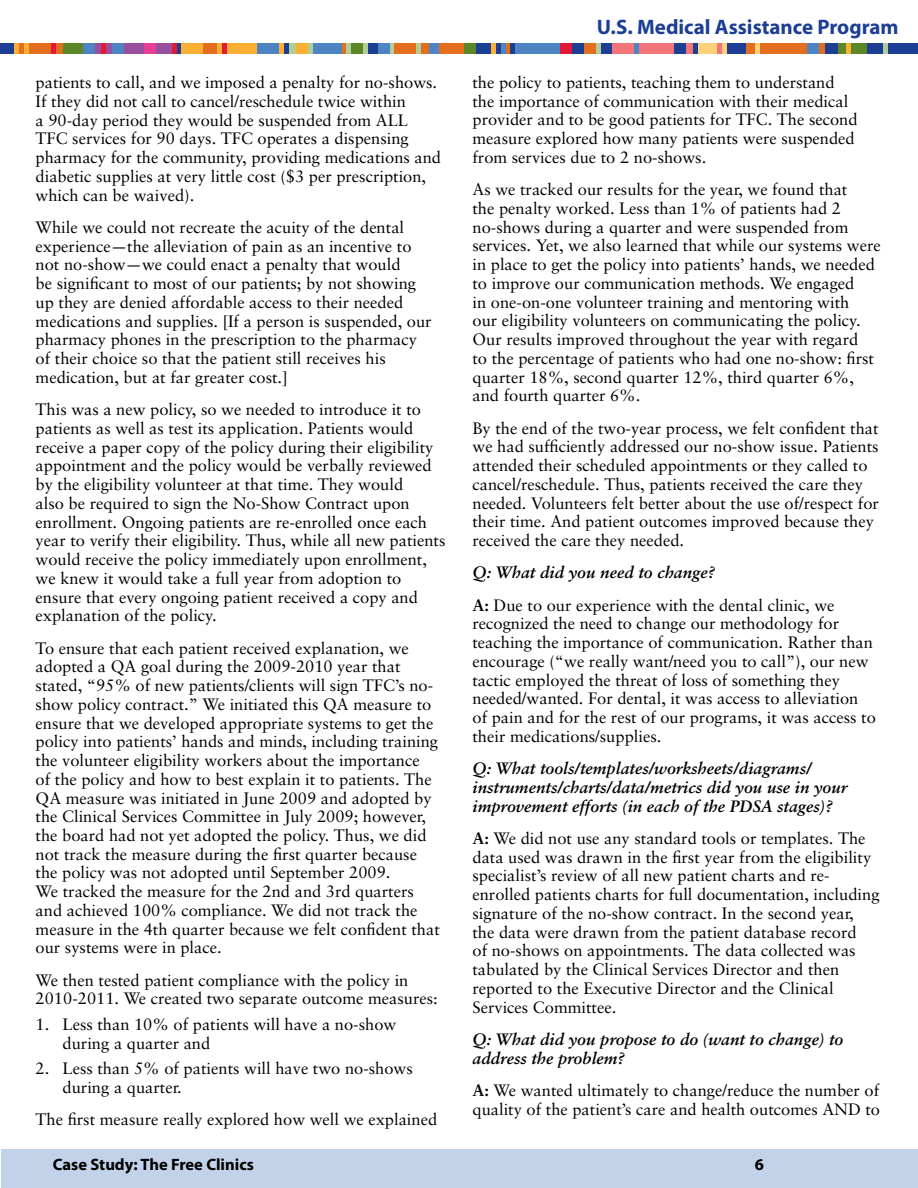
<style>
.page{position:relative;width:918px;height:1188px;background:#fff}
.page>*{position:absolute;margin:0;border:0;box-sizing:border-box;transform-origin:0 0}
.t1{font:700 21px "Myriad Pro";color:#1c3e94}
.t2{font:16.5px/18.8px "Sabon CE";color:#000}
.t3{font:italic 700 16.5px/18.8px "Sabon CE";color:#000}
.t4{font:700 16.5px "Myriad Pro";color:#000}
.s1{font-weight:700;font-style:italic}
.s2{font-weight:700}
</style>
<div class="page">
<svg style="left:0;top:43px;width:918px;height:1px"></svg>
<div style="left:0;top:44px;width:918px;height:10px;background:#1c3e94"></div>
<div style="left:19px;top:44px;width:44px;height:10px;background:#e36f1e"></div>
<div style="left:63px;top:44px;width:22px;height:10px;background:#5c8727"></div>
<div style="left:51px;top:44px;width:5px;height:10px;background:#e31837"></div>
<div style="left:92px;top:44px;width:80px;height:10px;background:#9a4e9e"></div>
<div style="left:613px;top:44px;width:80px;height:10px;background:#f37579"></div>
<div style="left:290px;top:44px;width:78px;height:10px;background:#b4cc95"></div>
<div style="left:206px;top:44px;width:78px;height:10px;background:#fbaf34"></div>
<div style="left:746px;top:44px;width:79px;height:10px;background:#e36f1e"></div>
<div style="left:394px;top:44px;width:78px;height:10px;background:#e36f1e"></div>
<div style="left:257px;top:44px;width:22px;height:10px;background:#4f84c4"></div>
<div style="left:101px;top:44px;width:5px;height:10px;background:#e31837"></div>
<hr style="left:342px;top:44px;width:4px;height:10px;background:#e36f1e">
<hr style="left:506px;top:44px;width:4px;height:10px;background:#e36f1e">
<div style="left:515px;top:44px;width:45px;height:10px;background:#4f84c4"></div>
<hr style="left:390px;top:44px;width:4px;height:10px;background:#b4cc95">
<div style="left:416px;top:44px;width:5px;height:10px;background:#b4cc95"></div>
<div style="left:596px;top:44px;width:5px;height:10px;background:#b4cc95"></div>
<hr style="left:635px;top:44px;width:4px;height:10px;background:#4f84c4">
<div style="left:755px;top:44px;width:5px;height:10px;background:#ffd07b"></div>
<div style="left:501px;top:44px;width:5px;height:10px;background:#4f84c4"></div>
<div style="left:429px;top:44px;width:10px;height:10px;background:#4f84c4"></div>
<hr style="left:491px;top:44px;width:4px;height:10px;background:#fbaf34">
<div style="left:222px;top:44px;width:5px;height:10px;background:#e31837"></div>
<div style="left:172px;top:44px;width:5px;height:10px;background:#e31837"></div>
<hr style="left:25px;top:44px;width:4px;height:10px;background:#fbaf34">
<hr style="left:14px;top:44px;width:4px;height:10px;background:#fbaf34">
<div style="left:144px;top:44px;width:11px;height:10px;background:#e64097"></div>
<div style="left:112px;top:44px;width:11px;height:10px;background:#4f84c4"></div>
<div style="left:83px;top:44px;width:11px;height:10px;background:#4f84c4"></div>
<div style="left:313px;top:44px;width:29px;height:10px;background:#4f84c4"></div>
<div style="left:839px;top:44px;width:28px;height:10px;background:#5c8727"></div>
<div style="left:698px;top:44px;width:29px;height:10px;background:#ffd07b"></div>
<div style="left:351px;top:44px;width:12px;height:10px;background:#5c8727"></div>
<div style="left:378px;top:44px;width:12px;height:10px;background:#4f84c4"></div>
<div style="left:560px;top:44px;width:11px;height:10px;background:#e31837"></div>
<div style="left:464px;top:44px;width:12px;height:10px;background:#5c8727"></div>
<div style="left:674px;top:44px;width:11px;height:10px;background:#1c3e94"></div>
<div style="left:195px;top:44px;width:22px;height:10px;background:#e36f1e"></div>
<div style="left:181px;top:44px;width:22px;height:10px;background:#fbaf34"></div>
<div style="left:296px;top:44px;width:11px;height:10px;background:#fbaf34"></div>
<div style="left:585px;top:44px;width:11px;height:10px;background:#e36f1e"></div>
<div style="left:807px;top:44px;width:12px;height:10px;background:#4f84c4"></div>
<div style="left:846px;top:44px;width:5px;height:10px;background:#fbaf34"></div>
<hr style="left:884px;top:44px;width:4px;height:10px;background:#b4cc95">
<div style="left:717px;top:44px;width:5px;height:10px;background:#f37579"></div>
<div style="left:2px;top:1149px;width:916px;height:39px;background:#c2d2e9"></div>
<p class="t2" style="left:36px;top:73px;width:407px">patients to call, and we imposed a penalty for no-shows.<br>If they did not call to cancel/reschedule twice within<br>a 90-day period they would be suspended from ALL TFC services for 90 days. TFC operates a dispensing pharmacy for the community, providing medications and diabetic supplies at very little cost ($3 per prescription, which can be waived).</p>
<p class="t2" style="left:36px;top:218px;width:398px">While we could not recreate the acuity of the dental experience—the alleviation of pain as an incentive to not no-show—we could enact a penalty that would<br>be significant to most of our patients; by not showing up they are denied affordable access to their needed medications and supplies. [If a person is suspended, our pharmacy phones in the prescription to the pharmacy of their choice so that the patient still receives his medication, but at far greater cost.]</p>
<p class="t2" style="left:36px;top:400px;width:411px">This was a new policy, so we needed to introduce it to patients as well as test its application. Patients would receive a paper copy of the policy during their eligibility appointment and the policy would be verbally reviewed by the eligibility volunteer at that time. They would<br>also be required to sign the No-Show Contract upon enrollment. Ongoing patients are re-enrolled once each year to verify their eligibility. Thus, while all new patients would receive the policy immediately upon enrollment, we knew it would take a full year from adoption to ensure that every ongoing patient received a copy and explanation of the policy.</p>
<p class="t2" style="left:36px;top:638px;width:406px">To ensure that each patient received explanation, we adopted a QA goal during the 2009-2010 year that stated, “95% of new patients/clients will sign TFC’s no&shy;show policy contract.” We initiated this QA measure to ensure that we developed appropriate systems to get the policy into patients’ hands and minds, including training the volunteer eligibility workers about the importance<br>of the policy and how to best explain it to patients. The QA measure was initiated in June 2009 and adopted by the Clinical Services Committee in July 2009; however, the board had not yet adopted the policy. Thus, we did not track the measure during the first quarter because the policy was not adopted until September 2009.<br>We tracked the measure for the 2nd and 3rd quarters and achieved 100% compliance. We did not track the measure in the 4th quarter because we felt confident that our systems were in place.</p>
<p class="t2" style="left:36px;top:971px;width:404px">We then tested patient compliance with the policy in<br>2010-2011. We created two separate outcome measures:</p>
<p class="t2" style="left:63px;top:1015px;width:335px;text-indent:-27px">1. Less than 10% of patients will have a no-show during a quarter and</p>
<p class="t2" style="left:63px;top:1059px;width:352px;text-indent:-27px">2. Less than 5% of patients will have two no-shows during a quarter.</p>
<p class="t2" style="left:36px;top:1110px;width:403px">The first measure really explored how well we explained</p>
<p class="t1" style="left:597px;top:13px;width:303px">U.S. Medical Assistance Program</p>
<p class="t2" style="left:472px;top:73px;width:387px">the policy to patients, teaching them to understand the importance of communication with their medical provider and to be good patients for TFC. The second measure explored how many patients were suspended from services due to 2 no-shows.</p>
<p class="t2" style="left:472px;top:180px;width:410px">As we tracked our results for the year, we found that<br>the penalty worked. Less than 1% of patients had 2 no-shows during a quarter and were suspended from services. Yet, we also learned that while our systems were in place to get the policy into patients’ hands, we needed to improve our communication methods. We engaged<br>in one-on-one volunteer training and mentoring with<br>our eligibility volunteers on communicating the policy.<br>Our results improved throughout the year with regard<br>to the percentage of patients who had one no-show: first quarter 18%, second quarter 12%, third quarter 6%, and fourth quarter 6%.</p>
<p class="t2" style="left:472px;top:418px;width:408px">By the end of the two-year process, we felt confident that we had sufficiently addressed our no-show issue. Patients attended their scheduled appointments or they called to cancel/reschedule. Thus, patients received the care they needed. Volunteers felt better about the use of/respect for their time. And patient outcomes improved because they received the care they needed.</p>
<p class="t2" style="left:472px;top:556px;width:364px;line-height:32.2px"><span class="s1">Q: What did you need to change?<br></span><span class="s2">A:</span> Due to our experience with the dental clinic, we</p>
<p class="t2" style="left:472px;top:614px;width:405px">recognized the need to change our methodology for teaching the importance of communication. Rather than encourage (“we really want/need you to call”), our new tactic employed the threat of loss of something they needed/wanted. For dental, it was access to alleviation of pain and for the rest of our programs, it was access to their medications/supplies.</p>
<p class="t3" style="left:472px;top:759px;width:376px">Q: What tools/templates/worksheets/diagrams/ instruments/charts/data/metrics did you use in your improvement efforts (in each of the PDSA stages)?</p>
<p class="t2" style="left:472px;top:829px;width:409px"><span class="s2">A:</span> We did not use any standard tools or templates. The data used was drawn in the first year from the eligibility specialist’s review of all new patient charts and re&shy;enrolled patients charts for full documentation, including signature of the no-show contract. In the second year, the data were drawn from the patient database record<br>of no-shows on appointments. The data collected was tabulated by the Clinical Services Director and then reported to the Executive Director and the Clinical Services Committee.</p>
<p class="t3" style="left:472px;top:1030px;width:372px">Q: What did you propose to do (want to change) to address the problem?</p>
<p class="t2" style="left:472px;top:1081px;width:409px"><span class="s2">A:</span> We wanted ultimately to change/reduce the number of quality of the patient’s care and health outcomes AND to</p>
<p class="t4" style="left:53px;top:1154px;width:203px">Case Study: The Free Clinics</p>
<p class="t4" style="left:755px;top:1154px;width:11px">6</p>
</div>
